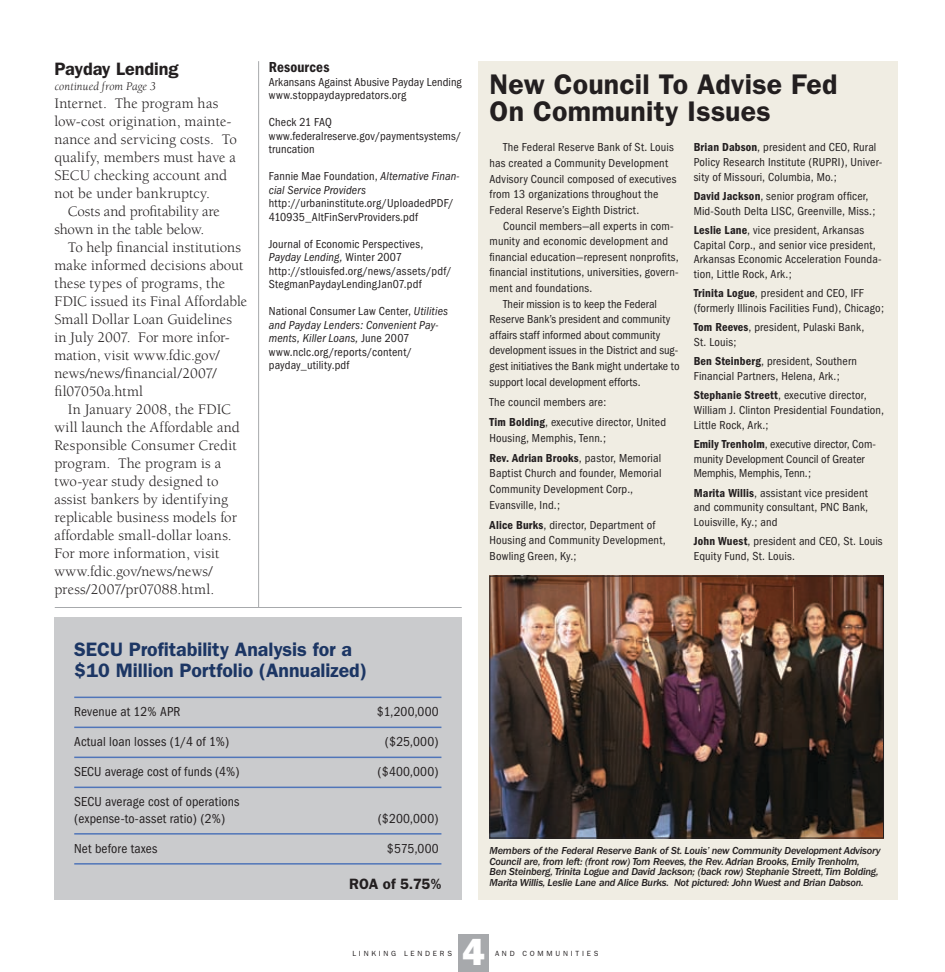
<style>
.page{position:relative;width:945px;height:972px;background:#fff}
.page>*{position:absolute;margin:0;border:0;box-sizing:border-box;transform-origin:0 0}
.t1{font:800 37.5px "Franklin Gothic";color:#fff}
.t2{font:600 28.5px/27px "Franklin Gothic";letter-spacing:.005em;color:#231f20}
.t3{font:600 19.5px/21px "Franklin Gothic";letter-spacing:-.005em;color:#1c3664}
.t4{font:600 18px "Franklin Gothic";letter-spacing:-.025em;color:#231f20}
.t5{font:15px/18px "Berkeley";letter-spacing:.005em;color:#231f20}
.t6{font:600 15px "Franklin Gothic";color:#231f20}
.t7{font:600 condensed 15px "Franklin Gothic";letter-spacing:.01em;color:#231f20}
.t8{font:condensed 13.5px/16.5px "Franklin Gothic";letter-spacing:.01em;color:#231f20}
.t9{font:condensed 12px/14.7px "Franklin Gothic";letter-spacing:.015em;color:#231f20}
.t10{font:italic condensed 12px/13.5px "Franklin Gothic";letter-spacing:.015em;color:#231f20}
.t11{font:condensed 12px "Franklin Gothic";letter-spacing:-.005em;color:#231f20}
.t12{font:italic 12px "Berkeley";letter-spacing:.005em;color:#231f20}
.t13{font:italic 500 10.5px/10.5px "Franklin Gothic";letter-spacing:-.02em;color:#231f20}
.t14{font:7.5px "Franklin Gothic";letter-spacing:.37em;color:#231f20}
.s1{font-style:normal}
.s2{font-style:italic}
.s3{font-weight:600}
</style>
<div class="page">
<div style="left:458px;top:934px;width:31px;height:38px;background:#a7a9ac"></div>
<hr style="left:258px;top:61px;width:1px;height:547px;background:#a7a9ac">
<div style="left:478px;top:61px;width:419px;height:838px;background:#f0ede3"></div>
<img style="left:492px;top:578px;width:390px;height:258px">
<div style="left:490px;top:576px;width:394px;height:262px;border:1px solid #231f20"></div>
<div style="left:54px;top:617px;width:408px;height:283px;background:#cacbcd"></div>
<hr style="left:74px;top:697px;width:367px;height:1px;background:#5075b9">
<hr style="left:74px;top:727px;width:367px;height:1px;background:#5075b9">
<hr style="left:74px;top:757px;width:367px;height:1px;background:#5075b9">
<hr style="left:74px;top:787px;width:367px;height:1px;background:#5075b9">
<hr style="left:74px;top:833px;width:367px;height:2px;background:#5075b9">
<hr style="left:74px;top:863px;width:367px;height:2px;background:#5075b9">
<hr style="left:55px;top:607px;width:407px;height:1px;background:#a7a9ac">
<h3 class="t4" style="left:54px;top:58px;width:126px">Payday Lending</h3>
<p class="t12" style="left:55px;top:80px;width:103px">continued from Page 3</p>
<p class="t5" style="left:54px;top:95px;width:184px">Internet. The program has low-cost origination, mainte&shy;nance and servicing costs. To qualify, members must have a<br>SECU checking account and not be under bankruptcy.</p>
<p class="t5" style="left:54px;top:203px;width:167px;text-indent:14px">Costs and profitability are shown in the table below.</p>
<p class="t5" style="left:54px;top:239px;width:194px;text-indent:14px">To help financial institutions make informed decisions about these types of programs, the<br>FDIC issued its Final Affordable<br>Small Dollar Loan Guidelines in July 2007. For more infor&shy;mation, visit www.fdic.gov/ news/news/financial/2007/ fil07050a.html</p>
<p class="t5" style="left:54px;top:401px;width:187px;text-indent:14px">In January 2008, the FDIC will launch the Affordable and<br>Responsible Consumer Credit program. The program is a two-year study designed to assist bankers by identifying replicable business models for affordable small-dollar loans.<br>For more information, visit www.fdic.gov/news/news/ press/2007/pr07088.html.</p>
<p class="t7" style="left:269px;top:58px;width:62px">Resources</p>
<p class="t9" style="left:269px;top:75px;width:194px;line-height:13.5px">Arkansans Against Abusive Payday Lending www.stoppaydaypredators.org</p>
<p class="t9" style="left:269px;top:115px;width:194px;line-height:13.5px">Check 21 FAQ www.federalreserve.gov/paymentsystems/ truncation</p>
<p class="t10" style="left:269px;top:169px;width:192px"><span class="s1">Fannie Mae Foundation,</span> Alternative Finan&shy;cial Service Providers</p>
<p class="t9" style="left:269px;top:196px;width:187px;line-height:13.5px">http://urbaninstitute.org/UploadedPDF/<br>410935_AltFinServProviders.pdf</p>
<p class="t9" style="left:269px;top:237px;width:184px;line-height:13.5px">Journal of Economic Perspectives, <span class="s2">Payday Lending,</span> Winter 2007 http://stlouisfed.org/news/assets/pdf/ StegmanPaydayLendingJan07.pdf</p>
<p class="t9" style="left:269px;top:304px;width:181px;line-height:13.5px">National Consumer Law Center, <span class="s2">Utilities and Payday Lenders: Convenient Pay&shy;ments, Killer Loans,</span> June 2007 www.nclc.org/reports/content/ payday_utility.pdf</p>
<h3 class="t3" style="left:74px;top:639px;width:295px">SECU Profitability Analysis for a $10 Million Portfolio (Annualized)</h3>
<p class="t8" style="left:74px;top:704px;width:108px">Revenue at 12% APR</p>
<p class="t8" style="left:377px;top:704px;width:63px">$1,200,000</p>
<p class="t8" style="left:74px;top:733px;width:156px">Actual loan losses (1/4 of 1%)</p>
<p class="t8" style="left:385px;top:733px;width:55px">($25,000)</p>
<p class="t8" style="left:74px;top:763px;width:167px">SECU average cost of funds (4%)</p>
<p class="t8" style="left:378px;top:763px;width:63px">($400,000)</p>
<p class="t8" style="left:74px;top:793px;width:167px">SECU average cost of operations (expense-to-asset ratio) (2%)</p>
<p class="t8" style="left:378px;top:810px;width:63px">($200,000)</p>
<p class="t8" style="left:74px;top:840px;width:85px">Net before taxes</p>
<p class="t8" style="left:387px;top:840px;width:53px">$575,000</p>
<p class="t6" style="left:349px;top:875px;width:94px">ROA of 5.75%</p>
<h2 class="t2" style="left:490px;top:71px;width:349px">New Council To Advise Fed<br>On Community Issues</h2>
<p class="t9" style="left:490px;top:140px;width:189px;line-height:15.6px;text-indent:14px">The Federal Reserve Bank of St. Louis has created a Community Development Advisory Council composed of executives from 13 organizations throughout the Federal Reserve’s Eighth District.</p>
<p class="t9" style="left:503px;top:218px;width:172px">Council members—all experts in com-</p>
<p class="t9" style="left:490px;top:234px;width:180px">munity and economic development and</p>
<p class="t9" style="left:490px;top:250px;width:191px">financial education—represent nonprofits,</p>
<p class="t9" style="left:490px;top:265px;width:191px">financial institutions, universities, govern-</p>
<p class="t9" style="left:490px;top:281px;width:104px">ment and foundations.</p>
<p class="t9" style="left:503px;top:296px;width:156px">Their mission is to keep the Federal</p>
<p class="t11" style="left:490px;top:313px;width:182px">Reserve Bank’s president and community</p>
<p class="t9" style="left:490px;top:328px;width:172px">affairs staff informed about community</p>
<p class="t9" style="left:490px;top:343px;width:190px">development issues in the District and sug-</p>
<p class="t9" style="left:490px;top:359px;width:192px">gest initiatives the Bank might undertake to</p>
<p class="t9" style="left:490px;top:375px;width:152px">support local development efforts.</p>
<p class="t9" style="left:490px;top:392px;width:178px;line-height:20.1px">The council members are:<br><span class="s3">Tim Bolding</span>, executive director, United</p>
<p class="t9" style="left:490px;top:428px;width:173px;line-height:20.1px">Housing, Memphis, Tenn.;<br><span class="s3">Rev. Adrian Brooks</span>, pastor, Memorial</p>
<p class="t9" style="left:490px;top:466px;width:174px;line-height:15.6px">Baptist Church and founder, Memorial<br>Community Development Corp.,<br>Evansville, Ind.;</p>
<p class="t9" style="left:490px;top:517px;width:177px;line-height:15.6px"><span class="s3">Alice Burks</span>, director, Department of<br>Housing and Community Development,<br>Bowling Green, Ky.;</p>
<p class="t9" style="left:694px;top:140px;width:190px"><span class="s3">Brian Dabson</span>, president and CEO, Rural<br>Policy Research Institute (RUPRI), Univer&shy;sity of Missouri, Columbia, Mo.;</p>
<p class="t9" style="left:694px;top:189px;width:183px"><span class="s3">David Jackson</span>, senior program officer,<br>Mid-South Delta LISC, Greenville, Miss.;</p>
<p class="t9" style="left:694px;top:223px;width:189px"><span class="s3">Leslie Lane</span>, vice president, Arkansas Capital Corp., and senior vice president, Arkansas Economic Acceleration Founda&shy;tion, Little Rock, Ark.;</p>
<p class="t9" style="left:694px;top:286px;width:192px"><span class="s3">Trinita Logue</span>, president and CEO, IFF (formerly Illinois Facilities Fund), Chicago;</p>
<p class="t9" style="left:694px;top:320px;width:172px"><span class="s3">Tom Reeves</span>, president, Pulaski Bank,<br>St. Louis;</p>
<p class="t9" style="left:694px;top:354px;width:165px"><span class="s3">Ben Steinberg</span>, president, Southern<br>Financial Partners, Helena, Ark.;</p>
<p class="t9" style="left:694px;top:388px;width:192px"><span class="s3">Stephanie Streett</span>, executive director,<br>William J. Clinton Presidential Foundation,<br>Little Rock, Ark.;</p>
<p class="t9" style="left:694px;top:437px;width:184px"><span class="s3">Emily Trenholm</span>, executive director, Com&shy;munity Development Council of Greater<br>Memphis, Memphis, Tenn.;</p>
<p class="t9" style="left:694px;top:485px;width:176px;text-align:justify"><span class="s3">Marita Willis</span>, assistant vice president and community consultant, PNC Bank, Louisville, Ky.; and</p>
<p class="t9" style="left:694px;top:534px;width:190px"><span class="s3">John Wuest</span>, president and CEO, St. Louis<br>Equity Fund, St. Louis.</p>
<p class="t13" style="left:490px;top:846px;width:393px">Members of the Federal Reserve Bank of St. Louis’ new Community Development Advisory Council are, from left: (front row) Tom Reeves, the Rev. Adrian Brooks, Emily Trenholm,<br>Ben Steinberg, Trinita Logue and David Jackson; (back row) Stephanie Streett, Tim Bolding, Marita Willis, Leslie Lane and Alice Burks. Not pictured: John Wuest and Brian Dabson.</p>
<h1 class="t1" style="left:463px;top:930px;width:24px">#4</h1>
<p class="t14" style="left:352px;top:950px;width:101px">LINKING LENDERS</p>
<p class="t14" style="left:495px;top:950px;width:105px">AND COMMUNITIES</p>
</div>
